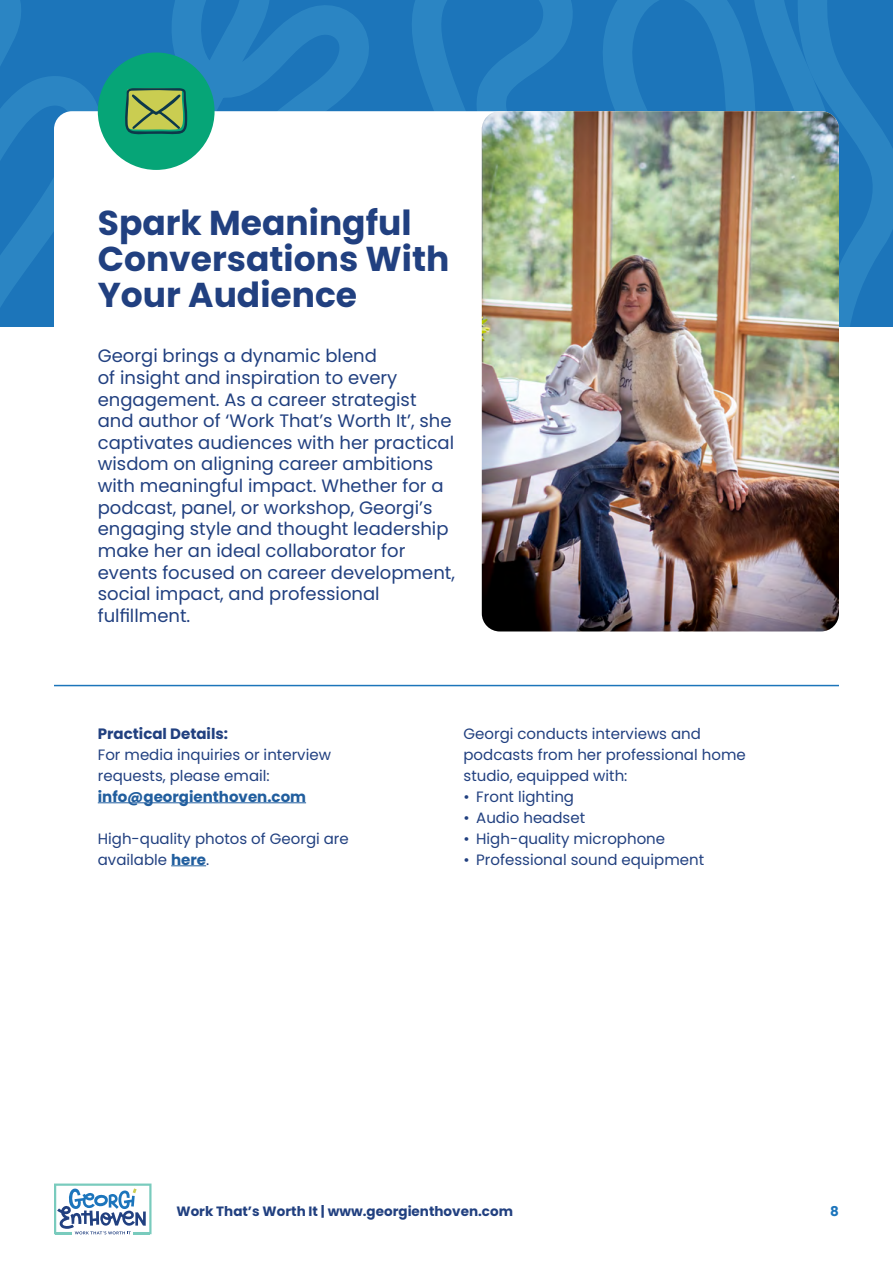
<style>
.page{position:relative;width:893px;height:1263px;background:#fff}
.page>*{position:absolute;margin:0;border:0;box-sizing:border-box;transform-origin:0 0}
.t1{font:700 34.5px/36px "Poppins";color:#214080}
.t2{font:18px/21.6px "Poppins";color:#214080}
.t3{font:15px/21px "Poppins";color:#214080}
.t4{font:700 15px "Poppins";color:#215e9e}
.t5{font:700 15px "Poppins";color:#214080}
.t6{font:700 13.5px "Poppins";color:#214080}
.t7{font:700 13.5px "Poppins";color:#1c75bc}
.s1{font-weight:700;color:#215e9e}
</style>
<div class="page">
<svg style="left:54px;top:1183px;width:98px;height:51px"></svg>
<svg style="left:0;top:0;width:893px;height:326px;background:#217bbd"></svg>
<div style="left:54px;top:111px;width:785px;height:545px;background:#fff;border-radius:18px"></div>
<img style="left:482px;top:111px;width:357px;height:520px">
<hr style="left:98px;top:802px;width:208px;height:1px;background:#215e9e">
<hr style="left:171px;top:865px;width:35px;height:1px;background:#215e9e">
<div style="left:98px;top:53px;width:117px;height:117px;background:#06a577;border-radius:50%"></div>
<hr style="left:54px;top:685px;width:785px;height:1px;background:#1c75ba">
<svg style="left:125px;top:88px;width:62px;height:46px;background:#84a152"></svg>
<h1 class="t1" style="left:98px;top:205px;width:353px">Spark Meaningful<br>Conversations With<br>Your Audience</h1>
<p class="t2" style="left:98px;top:345px;width:359px">Georgi brings a dynamic blend<br>of insight and inspiration to every engagement. As a career strategist and author of ‘Work That’s Worth It’, she captivates audiences with her practical wisdom on aligning career ambitions with meaningful impact. Whether for a podcast, panel, or workshop, Georgi’s engaging style and thought leadership make her an ideal collaborator for events focused on career development, social impact, and professional fulfillment.</p>
<p class="t5" style="left:98px;top:725px;width:132px">Practical Details:</p>
<p class="t3" style="left:98px;top:744px;width:235px">For media inquiries or interview requests, please email:</p>
<p class="t4" style="left:98px;top:788px;width:210px">info@georgienthoven.com</p>
<p class="t3" style="left:98px;top:828px;width:253px">High-quality photos of Georgi are available <span class="s1">here</span>.</p>
<p class="t3" style="left:463px;top:723px;width:284px">Georgi conducts interviews and podcasts from her professional home studio, equipped with:</p>
<p class="t3" style="left:463px;top:786px;width:112px">• Front lighting</p>
<p class="t3" style="left:463px;top:807px;width:123px">• Audio headset</p>
<p class="t3" style="left:463px;top:828px;width:203px">• High-quality microphone</p>
<p class="t3" style="left:463px;top:849px;width:242px">• Professional sound equipment</p>
<p class="t6" style="left:176px;top:1203px;width:338px">Work That’s Worth It | www.georgienthoven.com</p>
<p class="t7" style="left:830px;top:1203px;width:10px">8</p>
</div>
